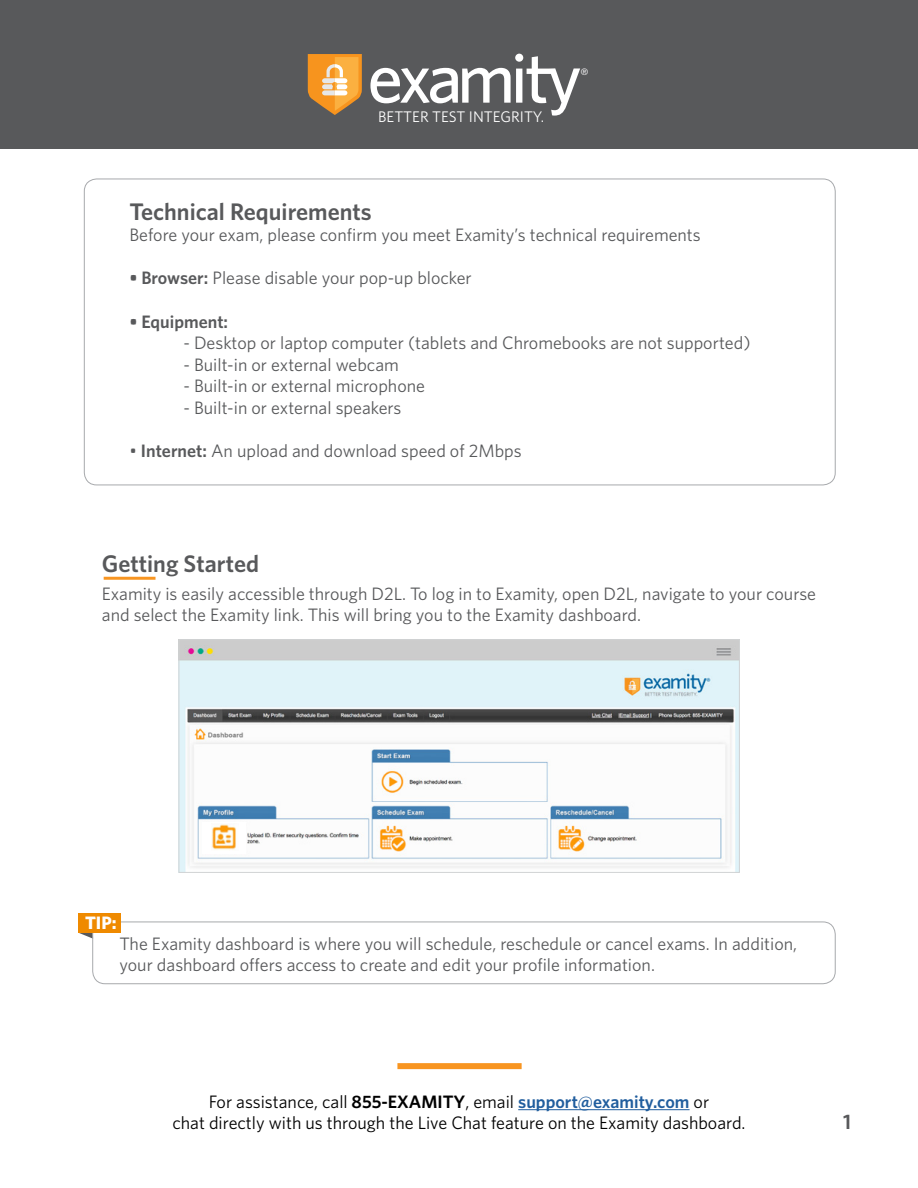
<style>
.page{position:relative;width:918px;height:1188px;background:#fff}
.page>*{position:absolute;margin:0;border:0;box-sizing:border-box;transform-origin:0 0}
.t1{font:600 24px "Whitney";color:#58595b}
.t2{font:600 21px "Whitney";color:#58595b}
.t3{font:18px/21.6px "Whitney";color:#58595b}
.t4{font:18px/21.6px "Whitney";color:#000;text-align:center}
.t5{font:600 18px "Whitney";color:#58595b}
.t6{font:700 18px "Whitney";color:#fff}
.t7{font:15.45px "Whitney";color:#fff}
.t8{font:300 9.3px "Frutiger";color:#f1f1f2}
.s1{font-weight:600}
.s2{font-weight:600;color:#215e9e}
</style>
<div class="page">
<div style="left:0;top:0;width:918px;height:148px;background:#58595b"></div>
<hr style="left:518px;top:1109px;width:172px;height:1px;background:#215e9e">
<div style="left:397px;top:1063px;width:125px;height:6px;background:#f89521"></div>
<svg style="left:308px;top:54px;width:272px;height:62px"></svg>
<svg style="left:79px;top:933px;width:13px;height:6px"></svg>
<div style="left:92px;top:922px;width:744px;height:62px;border:1px solid #a7a9ac;border-radius:12px"></div>
<div style="left:78px;top:913px;width:43px;height:20px;background:#ef8a00"></div>
<img style="left:181px;top:641px;width:557px;height:230px">
<div style="left:179px;top:639px;width:561px;height:234px;border:1px solid #d1d3d4"></div>
<div style="left:202px;top:822px;width:44px;height:31px;background:#fff"></div>
<img style="left:211px;top:824px;width:25px;height:26px">
<hr style="left:104px;top:577px;width:52px;height:3px;background:#f89521">
<p class="t7" style="left:378px;top:107px;width:168px">BETTER TEST INTEGRITY.</p>
<p class="t8" style="left:581px;top:66px;width:9px">®</p>
<h1 class="t1" style="left:129px;top:195px;width:244px">Technical Requirements</h1>
<p class="t3" style="left:129px;top:224px;width:573px">Before your exam, please confirm you meet Examity’s technical requirements</p>
<p class="t3" style="left:129px;top:267px;width:344px"><span class="s1">• Browser:</span> Please disable your pop-up blocker</p>
<p class="t5" style="left:129px;top:309px;width:100px">• Equipment:</p>
<p class="t3" style="left:183px;top:332px;width:569px">- Desktop or laptop computer (tablets and Chromebooks are not supported)</p>
<p class="t3" style="left:183px;top:353px;width:217px">- Built-in or external webcam</p>
<p class="t3" style="left:183px;top:375px;width:243px">- Built-in or external microphone</p>
<p class="t3" style="left:183px;top:396px;width:220px">- Built-in or external speakers</p>
<p class="t3" style="left:129px;top:440px;width:394px">• <span class="s1">Internet:</span> An upload and download speed of 2Mbps</p>
<h1 class="t1" style="left:102px;top:548px;width:159px">Getting Started</h1>
<p class="t3" style="left:102px;top:582px;width:716px">Examity is easily accessible through D2L. To log in to Examity, open D2L, navigate to your course and select the Examity link. This will bring you to the Examity dashboard.</p>
<p class="t6" style="left:85px;top:911px;width:33px">TIP:</p>
<p class="t3" style="left:120px;top:932px;width:679px">The Examity dashboard is where you will schedule, reschedule or cancel exams. In addition, your dashboard offers access to create and edit your profile information.</p>
<p class="t4" style="left:172px;top:1090px;width:575px">For assistance, call <span class="s1">855-EXAMITY</span>, email <span class="s2">support@examity.com</span> or<br>chat directly with us through the Live Chat feature on the Examity dashboard.</p>
<p class="t2" style="left:843px;top:1108px;width:10px">1</p>
</div>
